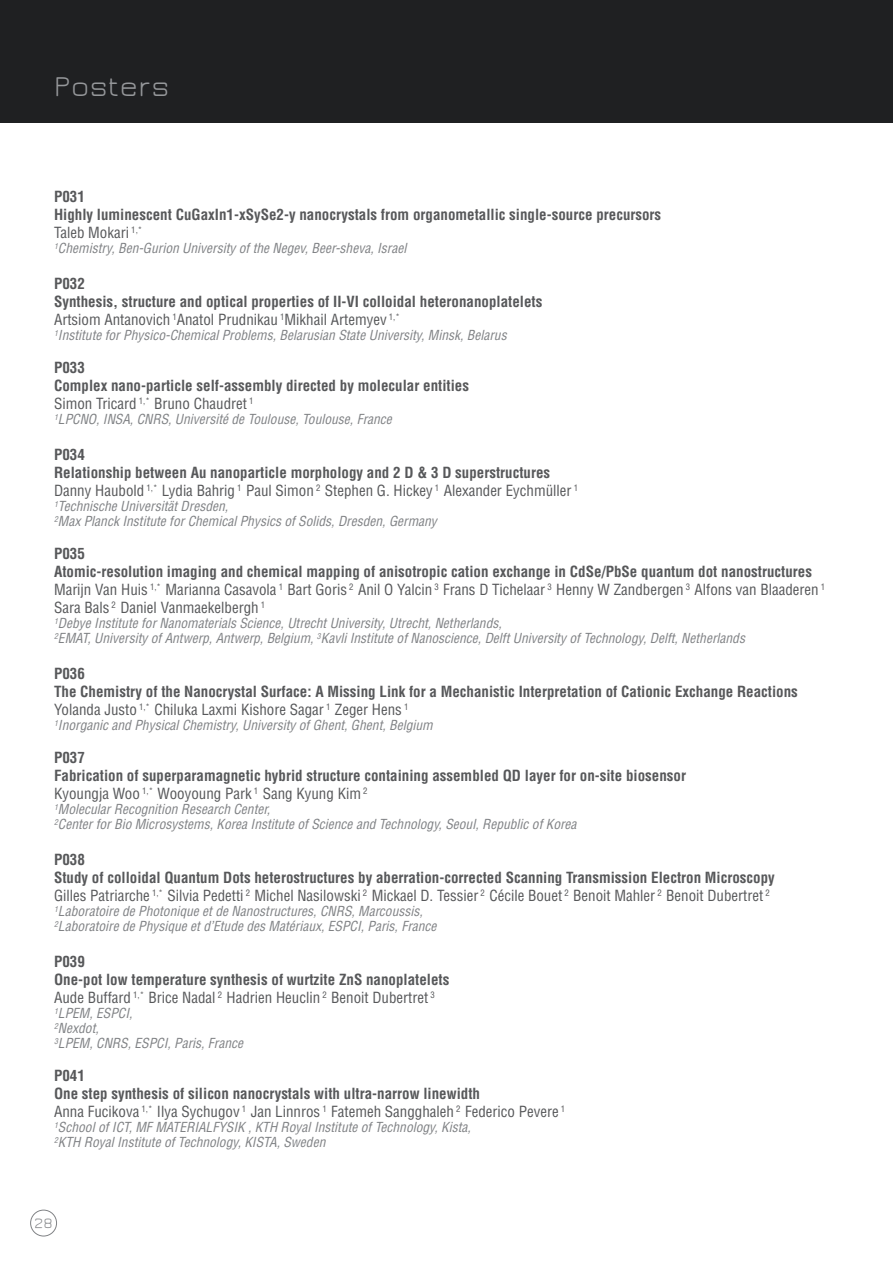
<style>
.page{position:relative;width:893px;height:1263px;background:#fff}
.page>*{position:absolute;margin:0;border:0;box-sizing:border-box;transform-origin:0 0}
.t1{font:30px "Jura";color:#95979a}
.t2{font:700 condensed 15px/18px "Helvetica LT Std";color:#57585a}
.t3{font:condensed 15px/18px "Helvetica LT Std";color:#57585a}
.t4{font:15px "Jura";color:#808285}
.t5{font:italic condensed 13.5px/15px "Helvetica LT Std";color:#808285}
.s1{font-weight:400}
.s2{font-weight:700}
</style>
<div class="page">
<div style="left:0;top:0;width:893px;height:123px;background:#1f2022"></div>
<div style="left:30px;top:1210px;width:27px;height:26px;border:1px solid #808285;border-radius:50%"></div>
<h1 class="t1" style="left:54px;top:72px;width:117px">Posters</h1>
<p class="t2" style="left:54px;top:188px;width:609px">P031<br>Highly luminescent CuGaxIn1-xSySe2-y nanocrystals from organometallic single-source precursors<br><span class="s1">Taleb Mokari</span> <sup>1,*</sup></p>
<p class="t5" style="left:54px;top:241px;width:354px"><sup>1</sup>Chemistry, Ben-Gurion University of the Negev, Beer-sheva, Israel</p>
<p class="t2" style="left:54px;top:275px;width:490px">P032<br>Synthesis, structure and optical properties of II-VI colloidal heteronanoplatelets<br><span class="s1">Artsiom Antanovich</span> <sup>1</sup><span class="s1">Anatol Prudnikau</span> <sup>1</sup><span class="s1">Mikhail Artemyev</span> <sup>1,*</sup></p>
<p class="t5" style="left:54px;top:328px;width:454px"><sup>1</sup>Institute for Physico-Chemical Problems, Belarusian State University, Minsk, Belarus</p>
<p class="t2" style="left:54px;top:359px;width:416px">P033<br>Complex nano-particle self-assembly directed by molecular entities<br><span class="s1">Simon Tricard</span> <sup>1,*</sup> <span class="s1">Bruno Chaudret</span> <sup>1</sup></p>
<p class="t5" style="left:54px;top:412px;width:339px"><sup>1</sup>LPCNO, INSA, CNRS, Université de Toulouse, Toulouse, France</p>
<p class="t2" style="left:54px;top:446px;width:526px">P034<br>Relationship between Au nanoparticle morphology and 2 D &amp; 3 D superstructures<br><span class="s1">Danny Haubold</span> <sup>1,*</sup> <span class="s1">Lydia Bahrig</span> <sup>1</sup> <span class="s1">Paul Simon</span> <sup>2</sup> <span class="s1">Stephen G. Hickey</span> <sup>1</sup> <span class="s1">Alexander Eychmüller</span> <sup>1</sup></p>
<p class="t5" style="left:54px;top:499px;width:384px"><sup>1</sup>Technische Universität Dresden,<br><sup>2</sup>Max Planck Institute for Chemical Physics of Solids, Dresden, Germany</p>
<p class="t3" style="left:54px;top:545px;width:773px"><span class="s2">P035<br>Atomic-resolution imaging and chemical mapping of anisotropic cation exchange in CdSe/PbSe quantum dot nanostructures </span>Marijn Van Huis <sup>1,*</sup> Marianna Casavola <sup>1</sup> Bart Goris <sup>2</sup> Anil O Yalcin <sup>3</sup> Frans D Tichelaar <sup>3</sup> Henny W Zandbergen <sup>3</sup> Alfons van Blaaderen <sup>1<br></sup>Sara Bals <sup>2</sup> Daniel Vanmaekelbergh <sup>1</sup></p>
<p class="t5" style="left:54px;top:616px;width:692px"><sup>1</sup>Debye Institute for Nanomaterials Science, Utrecht University, Utrecht, Netherlands,<br><sup>2</sup>EMAT, University of Antwerp, Antwerp, Belgium, <sup>3</sup>Kavli Institute of Nanoscience, Delft University of Technology, Delft, Netherlands</p>
<p class="t2" style="left:54px;top:665px;width:745px">P036<br>The Chemistry of the Nanocrystal Surface: A Missing Link for a Mechanistic Interpretation of Cationic Exchange Reactions<br><span class="s1">Yolanda Justo</span> <sup>1,*</sup> <span class="s1">Chiluka Laxmi Kishore Sagar</span> <sup>1</sup> <span class="s1">Zeger Hens</span> <sup>1</sup></p>
<p class="t5" style="left:54px;top:718px;width:380px"><sup>1</sup>Inorganic and Physical Chemistry, University of Ghent, Ghent, Belgium</p>
<p class="t2" style="left:54px;top:749px;width:634px">P037<br>Fabrication of superparamagnetic hybrid structure containing assembled QD layer for on-site biosensor<br><span class="s1">Kyoungja Woo</span> <sup>1,*</sup> <span class="s1">Wooyoung Park</span> <sup>1</sup> <span class="s1">Sang Kyung Kim</span> <sup>2</sup></p>
<p class="t5" style="left:54px;top:802px;width:524px"><sup>1</sup>Molecular Recognition Research Center,<br><sup>2</sup>Center for Bio Microsystems, Korea Institute of Science and Technology, Seoul, Republic of Korea</p>
<p class="t2" style="left:54px;top:851px;width:722px">P038<br>Study of colloidal Quantum Dots heterostructures by aberration-corrected Scanning Transmission Electron Microscopy<br><span class="s1">Gilles Patriarche</span> <sup>1,*</sup> <span class="s1">Silvia Pedetti</span> <sup>2</sup> <span class="s1">Michel Nasilowski</span> <sup>2</sup> <span class="s1">Mickael D. Tessier</span> <sup>2</sup> <span class="s1">Cécile Bouet</span> <sup>2</sup> <span class="s1">Benoit Mahler</span> <sup>2</sup> <span class="s1">Benoit Dubertret</span> <sup>2</sup></p>
<p class="t5" style="left:54px;top:904px;width:384px"><sup>1</sup>Laboratoire de Photonique et de Nanostructures, CNRS, Marcoussis,<br><sup>2</sup>Laboratoire de Physique et d’Etude des Matériaux, ESPCI, Paris, France</p>
<p class="t2" style="left:54px;top:953px;width:397px">P039<br>One-pot low temperature synthesis of wurtzite ZnS nanoplatelets<br><span class="s1">Aude Buffard</span> <sup>1,*</sup> <span class="s1">Brice Nadal</span> <sup>2</sup> <span class="s1">Hadrien Heuclin</span> <sup>2</sup> <span class="s1">Benoit Dubertret</span> <sup>3</sup></p>
<p class="t5" style="left:54px;top:1006px;width:191px"><sup>1</sup>LPEM, ESPCI,<br><sup>2</sup>Nexdot,<br><sup>3</sup>LPEM, CNRS, ESPCI, Paris, France</p>
<p class="t2" style="left:54px;top:1067px;width:513px">P041<br>One step synthesis of silicon nanocrystals with ultra-narrow linewidth<br><span class="s1">Anna Fucikova</span> <sup>1,*</sup> <span class="s1">Ilya Sychugov</span> <sup>1</sup> <span class="s1">Jan Linnros</span> <sup>1</sup> <span class="s1">Fatemeh Sangghaleh</span> <sup>2</sup> <span class="s1">Federico Pevere</span> <sup>1</sup></p>
<p class="t5" style="left:54px;top:1120px;width:418px"><sup>1</sup>School of ICT, MF MATERIALFYSIK , KTH Royal Institute of Technology, Kista,<br><sup>2</sup>KTH Royal Institute of Technology, KISTA, Sweden</p>
<p class="t4" style="left:34px;top:1216px;width:20px">28</p>
</div>
